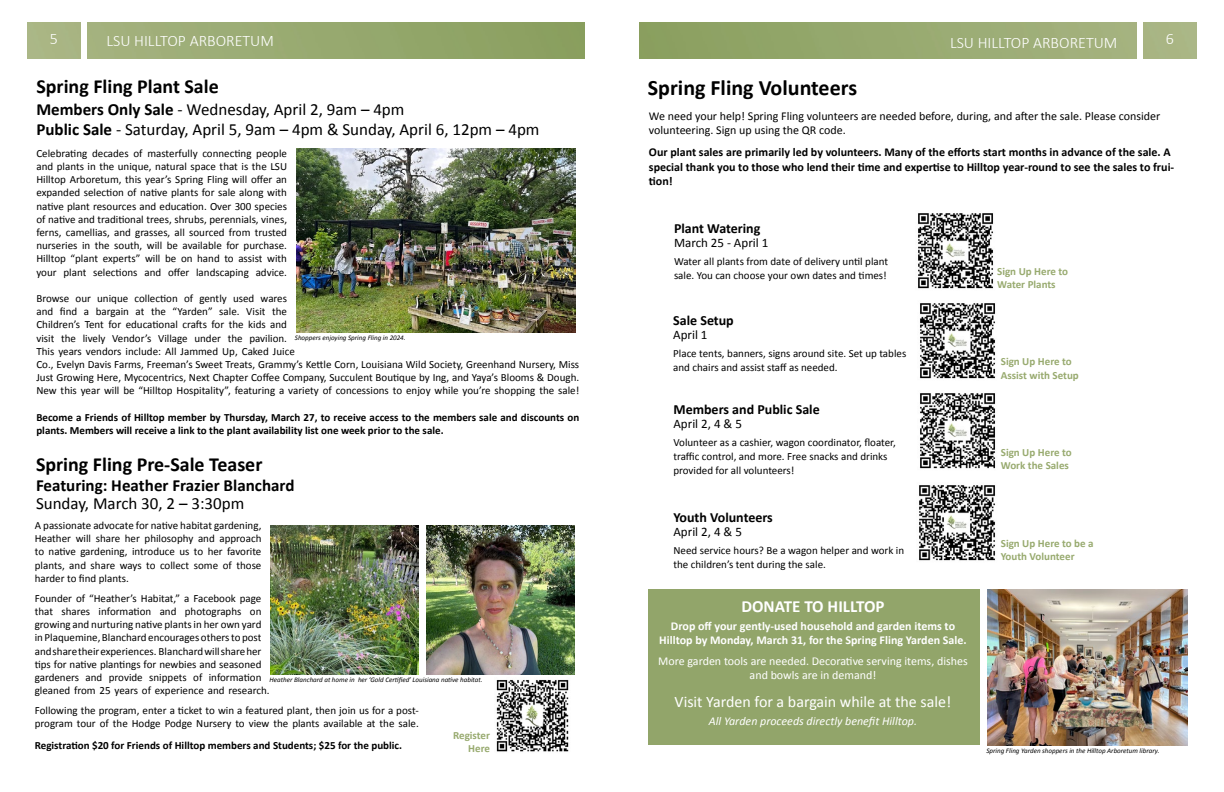
<style>
.page{position:relative;width:1224px;height:792px;background:#fff}
.page>*{position:absolute;margin:0;border:0;box-sizing:border-box;transform-origin:0 0}
.t1{font:700 22px "Calibri";color:#000}
.t2{font:700 20px "Calibri";color:#000}
.t3{font:17px/20px "Calibri";color:#000}
.t4{font:700 17px "Calibri";color:#000}
.t5{font:700 17px "Calibri";color:#fff}
.t6{font:300 16px "Calibri";color:#fff}
.t7{font:16px "Calibri";color:#fff}
.t8{font:700 14px "Calibri";color:#000}
.t9{font:13px "Calibri";color:#000}
.t10{font:700 12px/14.4px "Calibri";color:#000}
.t11{font:12px/14.4px "Calibri";color:#000}
.t12{font:700 12px/14.4px "Calibri";color:#fff;text-align:center}
.t13{font:12px/14.4px "Calibri";color:#fff;text-align:center}
.t14{font:italic 12px "Calibri";color:#fff}
.t15{font:11px/13.2px "Calibri";color:#000}
.t16{font:700 11px/13.2px "Calibri";color:#000}
.t17{font:700 11px/13.2px "Calibri";color:#98aa6f}
.t18{font:italic 7px "Calibri";color:#000}
.s1{font-weight:700}
</style>
<div class="page">
<div style="left:648px;top:589px;width:331px;height:156px;background:#92a56a"></div>
<img style="left:296px;top:148px;width:280px;height:184px">
<img style="left:88px;top:23px;width:497px;height:36px">
<img style="left:639px;top:23px;width:497px;height:36px">
<img style="left:918px;top:213px;width:76px;height:76px">
<img style="left:987px;top:589px;width:201px;height:156px">
<img style="left:426px;top:526px;width:149px;height:149px">
<img style="left:496px;top:680px;width:73px;height:72px">
<img style="left:920px;top:303px;width:76px;height:76px">
<img style="left:920px;top:393px;width:76px;height:76px">
<img style="left:919px;top:485px;width:77px;height:76px">
<img style="left:270px;top:526px;width:149px;height:149px">
<h3 class="t6" style="left:50px;top:29px;width:10px">5</h3>
<h3 class="t6" style="left:106px;top:31px;width:169px">LSU HILLTOP ARBORETUM</h3>
<h3 class="t6" style="left:950px;top:33px;width:169px">LSU HILLTOP ARBORETUM</h3>
<h3 class="t6" style="left:1166px;top:29px;width:10px">6</h3>
<h2 class="t2" style="left:36px;top:72px;width:184px">Spring Fling Plant Sale</h2>
<h3 class="t3" style="left:36px;top:99px;width:505px"><span class="s1">Members Only Sale</span> - Wednesday, April 2, 9am – 4pm<br><span class="s1">Public Sale</span> - Saturday, April 5, 9am – 4pm &amp; Sunday, April 6, 12pm – 4pm</h3>
<p class="t15" style="left:36px;top:146px;width:252px;text-align:justify">Celebrating decades of masterfully connecting people and plants in the unique, natural space that is the LSU Hilltop Arboretum, this year’s Spring Fling will offer an expanded selection of native plants for sale along with native plant resources and education. Over 300 species of native and traditional trees, shrubs, perennials, vines, ferns, camellias, and grasses, all sourced from trusted nurseries in the south, will be available for purchase.<br>Hilltop “plant experts” will be on hand to assist with your plant selections and offer landscaping advice.</p>
<p class="t15" style="left:36px;top:291px;width:544px">Browse our unique collection of gently used wares<br>and find a bargain at the “Yarden” sale. Visit the<br>Children’s Tent for educational crafts for the kids and<br>visit the lively Vendor’s Village under the pavilion.<br>This years vendors include: All Jammed Up, Caked Juice<br>Co., Evelyn Davis Farms, Freeman’s Sweet Treats, Grammy’s Kettle Corn, Louisiana Wild Society, Greenhand Nursery, Miss Just Growing Here, Mycocentrics, Next Chapter Coffee Company, Succulent Boutique by Ing, and Yaya’s Blooms &amp; Dough.<br>New this year will be “Hilltop Hospitality”, featuring a variety of concessions to enjoy while you’re shopping the sale!</p>
<p class="t16" style="left:36px;top:410px;width:544px">Become a Friends of Hilltop member by Thursday, March 27, to receive access to the members sale and discounts on plants. Members will receive a link to the plant availability list one week prior to the sale.</p>
<p class="t18" style="left:295px;top:333px;width:112px">Shoppers enjoying Spring Fling in 2024.</p>
<h2 class="t2" style="left:36px;top:450px;width:228px">Spring Fling Pre-Sale Teaser</h2>
<h3 class="t4" style="left:36px;top:473px;width:260px">Featuring: Heather Frazier Blanchard</h3>
<h3 class="t3" style="left:36px;top:493px;width:210px">Sunday, March 30, 2 – 3:30pm</h3>
<p class="t15" style="left:35px;top:518px;width:228px;text-align:justify">A passionate advocate for native habitat gardening, Heather will share her philosophy and approach to native gardening, introduce us to her favorite plants, and share ways to collect some of those harder to find plants.</p>
<p class="t15" style="left:35px;top:591px;width:236px">Founder of “Heather’s Habitat,” a Facebook page that shares information and photographs on growing and nurturing native plants in her own yard in Plaquemine, Blanchard encourages others to post and share their experiences. Blanchard will share her tips for native plantings for newbies and seasoned gardeners and provide snippets of information gleaned from 25 years of experience and research.</p>
<p class="t15" style="left:35px;top:704px;width:385px">Following the program, enter a ticket to win a featured plant, then join us for a post&shy;program tour of the Hodge Podge Nursery to view the plants available at the sale.</p>
<p class="t16" style="left:35px;top:739px;width:369px">Registration $20 for Friends of Hilltop members and Students; $25 for the public.</p>
<p class="t18" style="left:270px;top:675px;width:215px">Heather Blanchard at home in her ‘Gold Certified’ Louisiana native habitat.</p>
<p class="t17" style="left:453px;top:728px;width:38px;text-align:right">Register<br>Here</p>
<h1 class="t1" style="left:648px;top:72px;width:211px">Spring Fling Volunteers</h1>
<p class="t11" style="left:649px;top:108px;width:513px">We need your help! Spring Fling volunteers are needed before, during, and after the sale. Please consider volunteering. Sign up using the QR code.</p>
<p class="t10" style="left:649px;top:145px;width:527px">Our plant sales are primarily led by volunteers. Many of the efforts start months in advance of the sale. A special thank you to those who lend their time and expertise to Hilltop year-round to see the sales to frui&shy;tion!</p>
<p class="t8" style="left:674px;top:218px;width:88px">Plant Watering</p>
<p class="t9" style="left:674px;top:233px;width:96px">March 25 - April 1</p>
<p class="t15" style="left:674px;top:254px;width:216px;line-height:14px">Water all plants from date of delivery until plant sale. You can choose your own dates and times!</p>
<p class="t8" style="left:673px;top:310px;width:62px">Sale Setup</p>
<p class="t9" style="left:673px;top:326px;width:36px">April 1</p>
<p class="t15" style="left:673px;top:346px;width:235px;line-height:14px">Place tents, banners, signs around site. Set up tables and chairs and assist staff as needed.</p>
<p class="t8" style="left:673px;top:399px;width:148px">Members and Public Sale</p>
<p class="t9" style="left:673px;top:414px;width:70px">April 2, 4 &amp; 5</p>
<p class="t15" style="left:673px;top:435px;width:224px;line-height:14px">Volunteer as a cashier, wagon coordinator, floater, traffic control, and more. Free snacks and drinks provided for all volunteers!</p>
<p class="t8" style="left:673px;top:507px;width:101px">Youth Volunteers</p>
<p class="t9" style="left:673px;top:522px;width:70px">April 2, 4 &amp; 5</p>
<p class="t15" style="left:673px;top:543px;width:232px;line-height:14px">Need service hours? Be a wagon helper and work in the children’s tent during the sale.</p>
<h3 class="t5" style="left:741px;top:594px;width:145px">DONATE TO HILLTOP</h3>
<p class="t12" style="left:659px;top:618px;width:309px">Drop off your gently-used household and garden items to<br>Hilltop by Monday, March 31, for the Spring Fling Yarden Sale.</p>
<p class="t13" style="left:658px;top:653px;width:311px">More garden tools are needed. Decorative serving items, dishes and bowls are in demand!</p>
<h3 class="t7" style="left:675px;top:691px;width:278px">Visit Yarden for a bargain while at the sale!</h3>
<p class="t14" style="left:709px;top:713px;width:210px">All Yarden proceeds directly benefit Hilltop.</p>
<p class="t17" style="left:997px;top:264px;width:72px">Sign Up Here to<br>Water Plants</p>
<p class="t17" style="left:1001px;top:355px;width:80px">Sign Up Here to<br>Assist with Setup</p>
<p class="t17" style="left:1001px;top:445px;width:72px">Sign Up Here to<br>Work the Sales</p>
<p class="t17" style="left:1001px;top:536px;width:94px">Sign Up Here to be a<br>Youth Volunteer</p>
<p class="t18" style="left:986px;top:745px;width:175px">Spring Fling Yarden shoppers in the Hilltop Arboretum library.</p>
</div>
